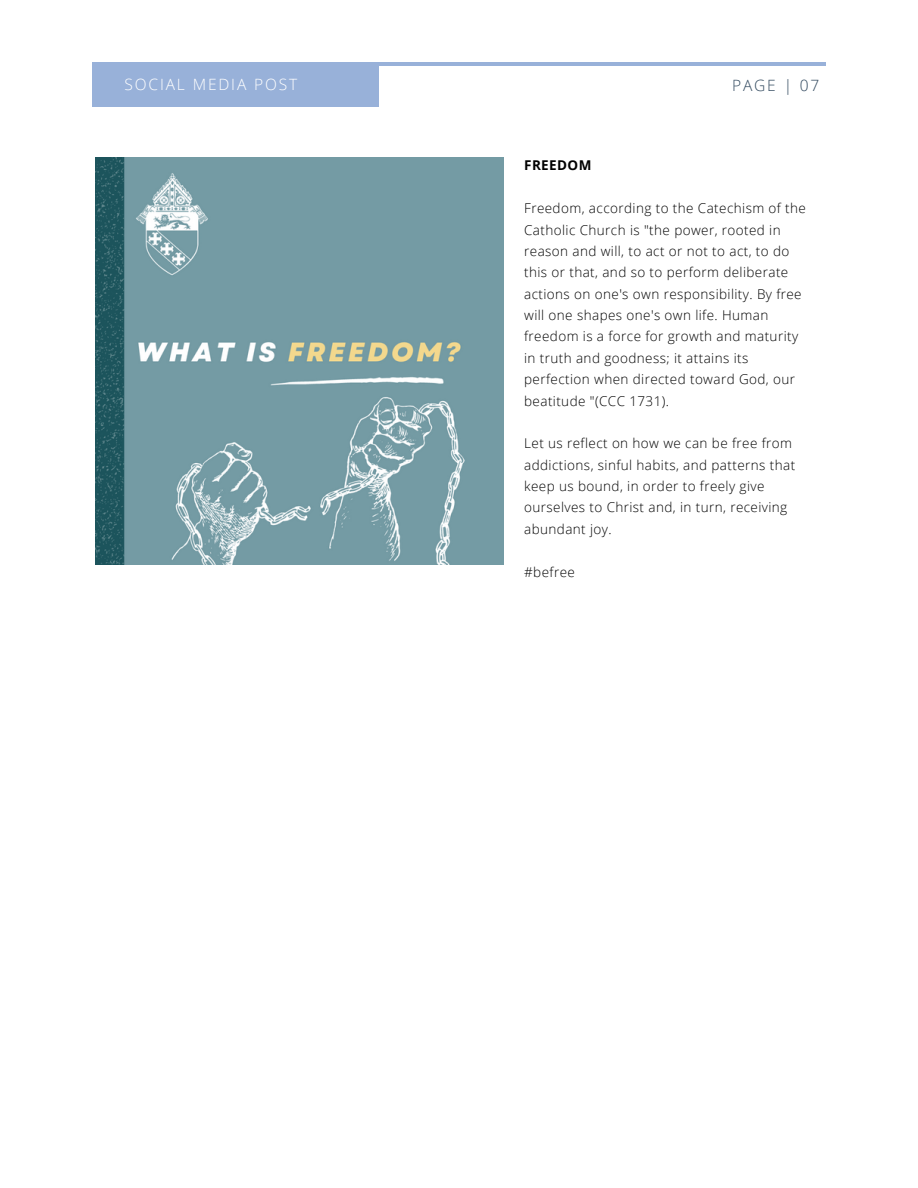
<style>
.page{position:relative;width:918px;height:1188px;background:#fff}
.page>*{position:absolute;margin:0;border:0;box-sizing:border-box;transform-origin:0 0}
.t1{font:300 15.6px "Open Sans";letter-spacing:.12em;color:#fff}
.t2{font:300 15.6px "Open Sans";letter-spacing:.12em;color:#364d62}
.t3{font:300 13.5px/21.3px "Open Sans";letter-spacing:.03em;color:#000}
.t4{font:700 13.5px "Open Sans";letter-spacing:.03em;color:#000}
</style>
<div class="page">
<hr style="left:96px;top:62px;width:730px;height:4px;background:#98b1d9">
<div style="left:92px;top:62px;width:287px;height:44px;background:#98b1d9"></div>
<img style="left:96px;top:158px;width:407px;height:407px">
<p class="t1" style="left:124px;top:73px;width:174px">SOCIAL MEDIA POST</p>
<p class="t2" style="left:732px;top:74px;width:89px">PAGE | 07</p>
<p class="t4" style="left:524px;top:156px;width:69px">FREEDOM</p>
<p class="t3" style="left:524px;top:197px;width:283px">Freedom, according to the Catechism of the Catholic Church is "the power, rooted in reason and will, to act or not to act, to do this or that, and so to perform deliberate actions on one's own responsibility. By free will one shapes one's own life. Human freedom is a force for growth and maturity in truth and goodness; it attains its perfection when directed toward God, our beatitude "(CCC 1731).</p>
<p class="t3" style="left:524px;top:432px;width:272px">Let us reflect on how we can be free from addictions, sinful habits, and patterns that keep us bound, in order to freely give ourselves to Christ and, in turn, receiving abundant joy.</p>
<p class="t3" style="left:524px;top:561px;width:52px">#befree</p>
</div>
